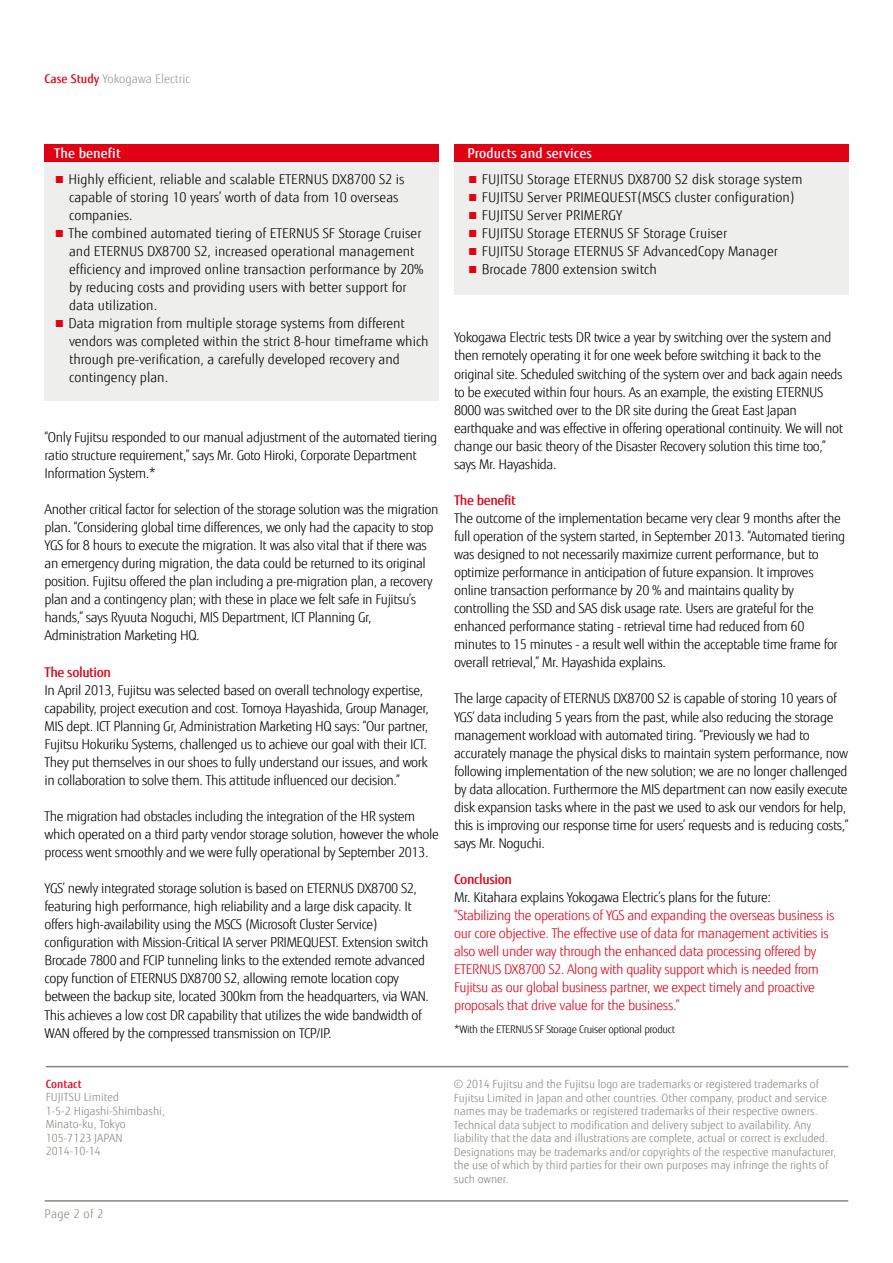
<style>
.page{position:relative;width:893px;height:1263px;background:#fff}
.page>*{position:absolute;margin:0;border:0;box-sizing:border-box;transform-origin:0 0}
.t1{font:300 13.5px/18px "Fujitsu Sans";letter-spacing:-.03em;color:#000}
.t2{font:300 13.5px/18px "Fujitsu Sans";color:#000}
.t3{font:300 13.5px/18px "Fujitsu Sans";letter-spacing:-.03em;color:#e20015}
.t4{font:300 13.5px "Fujitsu Sans";letter-spacing:.005em;color:#000}
.t5{font:500 13.5px "Fujitsu Sans";letter-spacing:-.03em;color:#e20015}
.t6{font:500 13.5px "Fujitsu Sans";letter-spacing:.005em;color:#fff}
.t7{font:300 12px "Fujitsu Sans";color:#9a9890}
.t8{font:300 12px "Fujitsu Sans";letter-spacing:.02em;color:#878781}
.t9{font:300 11.25px/13.5px "Fujitsu Sans";color:#878781}
.t10{font:500 11.25px "Fujitsu Sans";color:#e20015}
.t11{font:300 10.5px "Fujitsu Sans";letter-spacing:-.03em;color:#000}
.s1{font-weight:500;color:#e20015}
.s2{color:#e20015}
</style>
<div class="page">
<div style="left:45px;top:144px;width:394px;height:257px;background:#eeeeec"></div>
<div style="left:454px;top:144px;width:394px;height:151px;background:#eeeeec"></div>
<div style="left:45px;top:144px;width:394px;height:18px;background:#e20015"></div>
<div style="left:454px;top:144px;width:394px;height:18px;background:#e20015"></div>
<hr style="left:46px;top:1066px;width:802px;height:1px;background:#878781">
<hr style="left:45px;top:1200px;width:803px;height:2px;background:#878781">
<p class="t7" style="left:45px;top:71px;width:147px"><span class="s1">Case Study</span> Yokogawa Electric</p>
<p class="t6" style="left:54px;top:144px;width:68px">The benefit</p>
<p class="t2" style="left:69px;top:170px;width:337px;text-indent:-15px"><span class="s2">■</span> Highly efficient, reliable and scalable ETERNUS DX8700 S2 is capable of storing 10 years’ worth of data from 10 overseas companies.</p>
<p class="t2" style="left:69px;top:224px;width:356px;text-indent:-15px"><span class="s2">■</span> The combined automated tiering of ETERNUS SF Storage Cruiser and ETERNUS DX8700 S2, increased operational management efficiency and improved online transaction performance by 20% by reducing costs and providing users with better support for data utilization.</p>
<p class="t2" style="left:69px;top:314px;width:361px;text-indent:-15px"><span class="s2">■</span> Data migration from multiple storage systems from different vendors was completed within the strict 8-hour timeframe which through pre-verification, a carefully developed recovery and contingency plan.</p>
<p class="t1" style="left:45px;top:428px;width:394px">“Only Fujitsu responded to our manual adjustment of the automated tiering ratio structure requirement,” says Mr. Goto Hiroki, Corporate Department<br>Information System.*</p>
<p class="t1" style="left:45px;top:500px;width:396px">Another critical factor for selection of the storage solution was the migration plan. “Considering global time differences, we only had the capacity to stop YGS for 8 hours to execute the migration. It was also vital that if there was an emergency during migration, the data could be returned to its original position. Fujitsu offered the plan including a pre-migration plan, a recovery plan and a contingency plan; with these in place we felt safe in Fujitsu’s hands,” says Ryuuta Noguchi, MIS Department, ICT Planning Gr, Administration Marketing HQ.</p>
<p class="t5" style="left:45px;top:663px;width:68px">The solution</p>
<p class="t1" style="left:45px;top:681px;width:386px">In April 2013, Fujitsu was selected based on overall technology expertise, capability, project execution and cost. Tomoya Hayashida, Group Manager, MIS dept. ICT Planning Gr, Administration Marketing HQ says: “Our partner, Fujitsu Hokuriku Systems, challenged us to achieve our goal with their ICT.<br>They put themselves in our shoes to fully understand our issues, and work in collaboration to solve them. This attitude influenced our decision.”</p>
<p class="t1" style="left:45px;top:807px;width:396px">The migration had obstacles including the integration of the HR system which operated on a third party vendor storage solution, however the whole process went smoothly and we were fully operational by September 2013.</p>
<p class="t1" style="left:45px;top:879px;width:386px">YGS’ newly integrated storage solution is based on ETERNUS DX8700 S2, featuring high performance, high reliability and a large disk capacity. It offers high-availability using the MSCS (Microsoft Cluster Service) configuration with Mission-Critical IA server PRIMEQUEST. Extension switch Brocade 7800 and FCIP tunneling links to the extended remote advanced copy function of ETERNUS DX8700 S2, allowing remote location copy between the backup site, located 300km from the headquarters, via WAN.<br>This achieves a low cost DR capability that utilizes the wide bandwidth of WAN offered by the compressed transmission on TCP/IP.</p>
<p class="t10" style="left:46px;top:1077px;width:38px">Contact</p>
<p class="t9" style="left:46px;top:1091px;width:121px">FUJITSU Limited<br>1-5-2 Higashi-Shimbashi,<br>Minato-ku, Tokyo<br>105-7123 JAPAN<br>2014-10-14</p>
<p class="t8" style="left:45px;top:1207px;width:60px">Page 2 of 2</p>
<p class="t6" style="left:467px;top:144px;width:126px">Products and services</p>
<p class="t4" style="left:467px;top:171px;width:337px"><span class="s2">■</span> FUJITSU Storage ETERNUS DX8700 S2 disk storage system</p>
<p class="t4" style="left:467px;top:189px;width:329px"><span class="s2">■</span> FUJITSU Server PRIMEQUEST(MSCS cluster configuration)</p>
<p class="t4" style="left:467px;top:207px;width:156px"><span class="s2">■</span> FUJITSU Server PRIMERGY</p>
<p class="t4" style="left:467px;top:225px;width:261px"><span class="s2">■</span> FUJITSU Storage ETERNUS SF Storage Cruiser</p>
<p class="t4" style="left:467px;top:243px;width:312px"><span class="s2">■</span> FUJITSU Storage ETERNUS SF AdvancedCopy Manager</p>
<p class="t4" style="left:467px;top:261px;width:191px"><span class="s2">■</span> Brocade 7800 extension switch</p>
<p class="t1" style="left:454px;top:329px;width:390px">Yokogawa Electric tests DR twice a year by switching over the system and then remotely operating it for one week before switching it back to the original site. Scheduled switching of the system over and back again needs to be executed within four hours. As an example, the existing ETERNUS 8000 was switched over to the DR site during the Great East Japan earthquake and was effective in offering operational continuity. We will not change our basic theory of the Disaster Recovery solution this time too,” says Mr. Hayashida.</p>
<p class="t5" style="left:454px;top:491px;width:63px">The benefit</p>
<p class="t1" style="left:454px;top:509px;width:393px">The outcome of the implementation became very clear 9 months after the full operation of the system started, in September 2013. “Automated tiering was designed to not necessarily maximize current performance, but to optimize performance in anticipation of future expansion. It improves online transaction performance by 20 % and maintains quality by controlling the SSD and SAS disk usage rate. Users are grateful for the enhanced performance stating - retrieval time had reduced from 60 minutes to 15 minutes - a result well within the acceptable time frame for overall retrieval,” Mr. Hayashida explains.</p>
<p class="t1" style="left:454px;top:690px;width:396px">The large capacity of ETERNUS DX8700 S2 is capable of storing 10 years of YGS’ data including 5 years from the past, while also reducing the storage management workload with automated tiring. “Previously we had to accurately manage the physical disks to maintain system performance, now following implementation of the new solution; we are no longer challenged by data allocation. Furthermore the MIS department can now easily execute disk expansion tasks where in the past we used to ask our vendors for help, this is improving our response time for users’ requests and is reducing costs,” says Mr. Noguchi.</p>
<p class="t5" style="left:454px;top:870px;width:59px">Conclusion</p>
<p class="t1" style="left:454px;top:888px;width:318px">Mr. Kitahara explains Yokogawa Electric’s plans for the future:</p>
<p class="t3" style="left:454px;top:906px;width:382px">“Stabilizing the operations of YGS and expanding the overseas business is our core objective. The effective use of data for management activities is also well under way through the enhanced data processing offered by ETERNUS DX8700 S2. Along with quality support which is needed from Fujitsu as our global business partner, we expect timely and proactive proposals that drive value for the business.”</p>
<p class="t11" style="left:454px;top:1023px;width:222px">*With the ETERNUS SF Storage Cruiser optional product</p>
<p class="t9" style="left:454px;top:1077px;width:384px">© 2014 Fujitsu and the Fujitsu logo are trademarks or registered trademarks of Fujitsu Limited in Japan and other countries. Other company, product and service names may be trademarks or registered trademarks of their respective owners.<br>Technical data subject to modification and delivery subject to availability. Any liability that the data and illustrations are complete, actual or correct is excluded.<br>Designations may be trademarks and/or copyrights of the respective manufacturer, the use of which by third parties for their own purposes may infringe the rights of such owner.</p>
</div>
